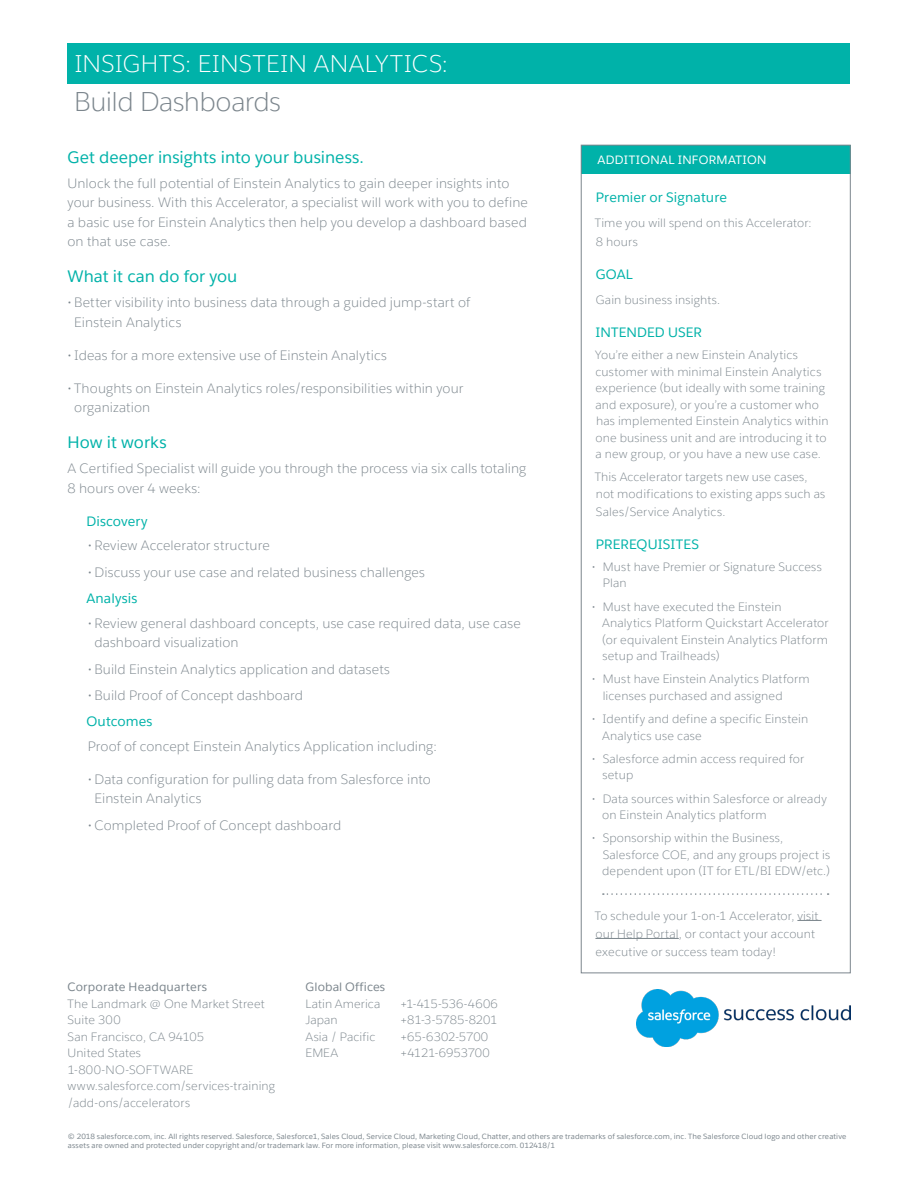
<style>
.page{position:relative;width:918px;height:1188px;background:#fff}
.page>*{position:absolute;margin:0;border:0;box-sizing:border-box;transform-origin:0 0}
.t1{font:300 27px "Salesforce Sans";letter-spacing:-.02em;color:#7c868d}
.t2{font:300 24px "Salesforce Sans";letter-spacing:.02em;color:#fff}
.subhead{font:16.5px "Salesforce Sans";color:#00b2a9}
.body{font:300 13.5px/19.5px "Salesforce Sans";letter-spacing:.005em;color:#7c868d}
.subhead-2{font:13.5px "Salesforce Sans";letter-spacing:.01em;color:#00b2a9}
.Paragraph_Style_1{font:13.5px "Salesforce Sans";letter-spacing:.005em;color:#00b2a9}
.subhead-3{font:300 12px/16.5px "Salesforce Sans";letter-spacing:.01em;color:#7c868d}
.SideRail_copy{font:300 12px/18px "Salesforce Sans";letter-spacing:.01em;color:#7c868d}
.sidebar_bullet{font:300 12px/19.5px "Salesforce Sans";letter-spacing:.01em;color:#7c868d}
.subhead-4{font:300 12px "Salesforce Sans";letter-spacing:-.01em;color:#7c868d}
.t3{font:12px/16.5px "Salesforce Sans";letter-spacing:.005em;color:#7c868d}
.t4{font:12px "Salesforce Sans";letter-spacing:.025em;color:#fff}
.t5{font:7.5px/9px "Salesforce Sans";letter-spacing:.015em;color:#7c868d}
.s1{font-weight:400}
.s2{font-weight:300}
</style>
<div class="page">
<div style="left:68px;top:43px;width:782px;height:41px;background:#00b2a9"></div>
<img style="left:637px;top:989px;width:213px;height:58px">
<div style="left:581px;top:145px;width:269px;height:29px;background:#00b2a9"></div>
<svg style="left:797px;top:920px;width:25px;height:1px"></svg>
<hr style="left:595px;top:938px;width:84px;height:1px;background:#7c868d">
<svg style="left:603px;top:893px;width:226px;height:2px"></svg>
<p class="t2" style="left:74px;top:49px;width:375px">INSIGHTS: EINSTEIN ANALYTICS:</p>
<p class="t1" style="left:74px;top:85px;width:208px">Build Dashboards</p>
<p class="subhead" style="left:68px;top:147px;width:298px">Get deeper insights into your business.</p>
<p class="body" style="left:68px;top:173px;width:462px">Unlock the full potential of Einstein Analytics to gain deeper insights into your business. With this Accelerator, a specialist will work with you to define a basic use for Einstein Analytics then help you develop a dashboard based on that use case.</p>
<p class="subhead" style="left:68px;top:266px;width:171px">What it can do for you</p>
<p class="body" style="left:74px;top:293px;width:398px;text-indent:-7px">• Better visibility into business data through a guided jump-start of<br>Einstein Analytics</p>
<p class="body" style="left:68px;top:345px;width:321px">• Ideas for a more extensive use of Einstein Analytics</p>
<p class="body" style="left:74px;top:378px;width:391px;text-indent:-7px">• Thoughts on Einstein Analytics roles/responsibilities within your organization</p>
<p class="subhead" style="left:68px;top:432px;width:101px">How it works</p>
<p class="body" style="left:68px;top:458px;width:460px">A Certified Specialist will guide you through the process via six calls totaling<br>8 hours over 4 weeks:</p>
<p class="subhead-2" style="left:86px;top:512px;width:63px">Discovery</p>
<p class="body" style="left:88px;top:536px;width:184px">• Review Accelerator structure</p>
<p class="body" style="left:88px;top:562px;width:339px">• Discuss your use case and related business challenges</p>
<p class="subhead-2" style="left:86px;top:590px;width:53px">Analysis</p>
<p class="body" style="left:94px;top:613px;width:428px;text-indent:-7px">• Review general dashboard concepts, use case required data, use case dashboard visualization</p>
<p class="body" style="left:88px;top:659px;width:304px">• Build Einstein Analytics application and datasets</p>
<p class="body" style="left:88px;top:685px;width:217px">• Build Proof of Concept dashboard</p>
<p class="subhead-2" style="left:86px;top:713px;width:68px">Outcomes</p>
<p class="body" style="left:88px;top:736px;width:351px">Proof of concept Einstein Analytics Application including:</p>
<p class="body" style="left:94px;top:769px;width:338px;text-indent:-7px">• Data configuration for pulling data from Salesforce into<br>Einstein Analytics</p>
<p class="body" style="left:88px;top:815px;width:255px">• Completed Proof of Concept dashboard</p>
<p class="subhead-3" style="left:68px;top:979px;width:199px"><span class="s1">Corporate Headquarters<br></span>The Landmark @ One Market Street<br>Suite 300<br>San Francisco, CA 94105<br>United States<br>1-800-NO-SOFTWARE</p>
<p class="subhead-3" style="left:68px;top:1078px;width:209px">www.salesforce.com/services-training /add-ons/accelerators</p>
<p class="t3" style="left:306px;top:979px;width:81px">Global Offices<br><span class="s2">Latin America</span></p>
<p class="subhead-3" style="left:400px;top:995px;width:99px">+1-415-536-4606</p>
<p class="subhead-3" style="left:306px;top:1012px;width:34px">Japan</p>
<p class="subhead-4" style="left:400px;top:1013px;width:99px">+81-3-5785-8201</p>
<p class="subhead-3" style="left:306px;top:1028px;width:71px">Asia / Pacific</p>
<p class="subhead-3" style="left:400px;top:1028px;width:90px">+65-6302-5700</p>
<p class="subhead-3" style="left:306px;top:1045px;width:34px">EMEA</p>
<p class="subhead-4" style="left:400px;top:1046px;width:91px">+4121-6953700</p>
<p class="t4" style="left:598px;top:152px;width:170px">ADDITIONAL INFORMATION</p>
<p class="Paragraph_Style_1" style="left:596px;top:189px;width:133px">Premier or Signature</p>
<p class="sidebar_bullet" style="left:595px;top:213px;width:218px">Time you will spend on this Accelerator:<br>8 hours</p>
<p class="subhead-2" style="left:596px;top:266px;width:38px">GOAL</p>
<p class="subhead-3" style="left:596px;top:292px;width:126px">Gain business insights.</p>
<p class="subhead-2" style="left:596px;top:324px;width:108px">INTENDED USER</p>
<p class="subhead-3" style="left:595px;top:347px;width:235px">You’re either a new Einstein Analytics customer with minimal Einstein Analytics experience (but ideally with some training and exposure), or you’re a customer who has implemented Einstein Analytics within one business unit and are introducing it to a new group, or you have a new use case.</p>
<p class="subhead-3" style="left:595px;top:469px;width:232px">This Accelerator targets new use cases, not modifications to existing apps such as</p>
<p class="subhead-3" style="left:596px;top:503px;width:131px">Sales/Service Analytics.</p>
<p class="subhead-2" style="left:596px;top:536px;width:105px">PREREQUISITES</p>
<p class="subhead-3" style="left:603px;top:558px;width:221px;text-indent:-11px">• Must have Premier or Signature Success<br>Plan</p>
<p class="subhead-3" style="left:602px;top:598px;width:228px;text-indent:-10px">• Must have executed the Einstein Analytics Platform Quickstart Accelerator (or equivalent Einstein Analytics Platform setup and Trailheads)</p>
<p class="subhead-3" style="left:603px;top:671px;width:208px;text-indent:-11px">• Must have Einstein Analytics Platform licenses purchased and assigned</p>
<p class="subhead-3" style="left:602px;top:711px;width:208px;text-indent:-10px">• Identify and define a specific Einstein<br>Analytics use case</p>
<p class="subhead-3" style="left:603px;top:750px;width:203px;text-indent:-11px">• Salesforce admin access required for setup</p>
<p class="subhead-3" style="left:602px;top:790px;width:226px;text-indent:-10px">• Data sources within Salesforce or already on Einstein Analytics platform</p>
<p class="subhead-3" style="left:602px;top:830px;width:230px;text-indent:-10px">• Sponsorship within the Business,<br>Salesforce COE, and any groups project is dependent upon (IT for ETL/BI EDW/etc.)</p>
<p class="SideRail_copy" style="left:595px;top:906px;width:225px">To schedule your 1-on-1 Accelerator, visit our Help Portal, or contact your account executive or success team today!</p>
<p class="t5" style="left:68px;top:1132px;width:780px">© 2018 salesforce.com, inc. All rights reserved. Salesforce, Salesforce1, Sales Cloud, Service Cloud, Marketing Cloud, Chatter, and others are trademarks of salesforce.com, inc. The Salesforce Cloud logo and other creative assets are owned and protected under copyright and/or trademark law. For more information, please visit www.salesforce.com. 012418/1</p>
</div>
